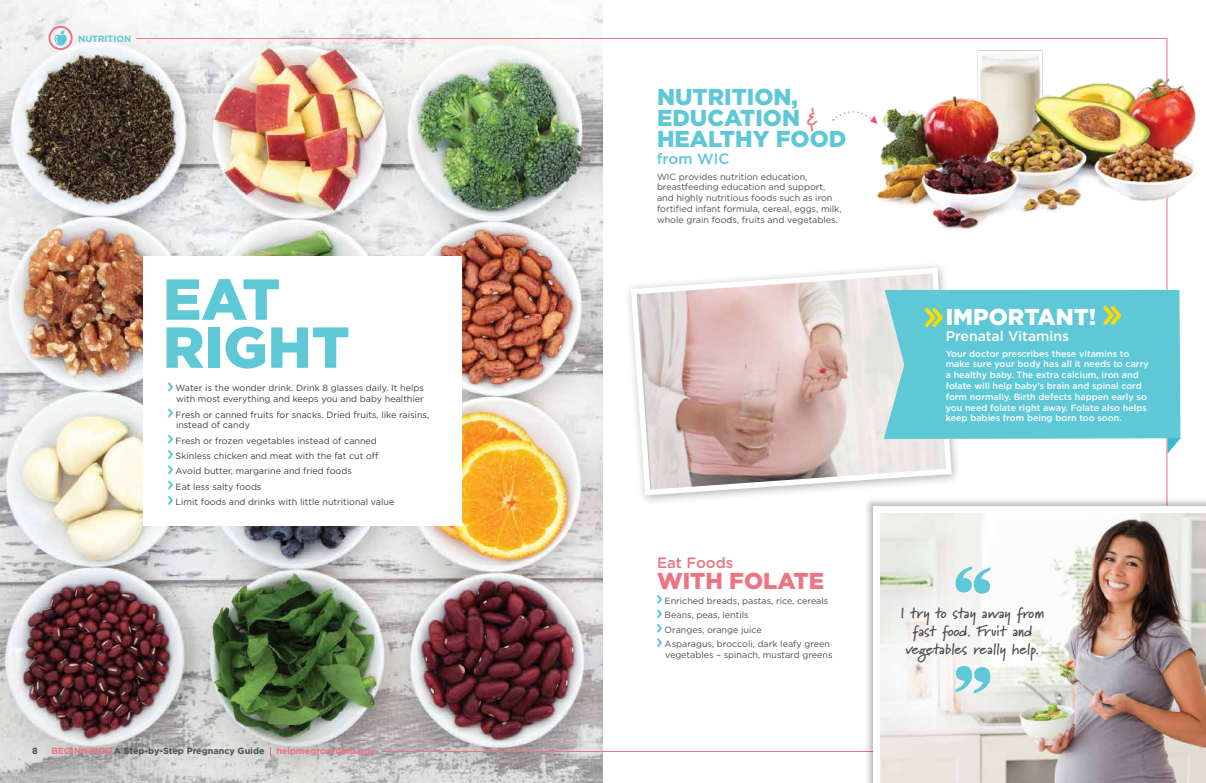
<style>
.page{position:relative;width:1206px;height:783px;background:#fff}
.page>*{position:absolute;margin:0;border:0;box-sizing:border-box;transform-origin:0 0}
.t1{font:900 57.7px/48px "Gotham";color:#5fc8d6}
.t2{font:900 23px/21px "Gotham";color:#5fc8d6}
.t3{font:900 23px "Gotham";color:#fff}
.t4{font:900 23px "Gotham";color:#ed7582}
.t5{font:700 15px/18px "Marydale";color:#4d4d4f;text-align:center;scale:1.04 1}
.t6{font:500 15px "Gotham";color:#ed7582}
.t7{font:500 15px "Gotham";color:#5fc8d6}
.t8{font:500 14px "Gotham";color:#fff}
.t9{font:9px/15.3px "Gotham";color:#414042}
.t10{font:9px/10.8px "Gotham HTF";color:#4d4d4f}
.t11{font:500 9px/10.8px "Gotham";color:#fff}
.t12{font:700 9px "Gotham";color:#4d4d4f}
.t13{font:700 9px "Gotham";color:#ed7582}
.t14{font:700 9px "Gotham";color:#5fc8d6}
.s1{color:#ed7582}
.s2{font-family:"Marydale";font-weight:700;color:#ed7582}
</style>
<div class="page">
<svg style="left:1168px;top:436px;width:13px;height:17px"></svg>
<img style="left:0;top:0;width:603px;height:783px">
<img style="left:136px;top:37px;width:1032px;height:715px">
<div style="left:144px;top:256px;width:318px;height:269px;background:#fff"></div>
<div style="left:48px;top:26px;width:25px;height:24px;border:2px solid #ed7582;border-radius:50%"></div>
<svg style="left:53px;top:30px;width:15px;height:16px"></svg>
<svg style="left:168px;top:382px;width:5px;height:10px"></svg>
<svg style="left:168px;top:408px;width:5px;height:10px"></svg>
<svg style="left:168px;top:434px;width:5px;height:71px"></svg>
<div style="left:624px;top:261px;width:338px;height:245px;background:#fff"></div>
<svg style="left:628px;top:265px;width:327px;height:233px"></svg>
<div style="left:884px;top:290px;width:296px;height:149px;background:#5fc8d6"></div>
<svg style="left:922px;top:304px;width:24px;height:26px"></svg>
<svg style="left:1100px;top:302px;width:24px;height:26px"></svg>
<svg style="left:655px;top:593px;width:9px;height:56px"></svg>
<div style="left:864px;top:497px;width:342px;height:286px;background:#000;opacity:.25"></div>
<img style="left:873px;top:506px;width:333px;height:277px">
<svg style="left:955px;top:566px;width:35px;height:28px"></svg>
<svg style="left:956px;top:666px;width:35px;height:27px"></svg>
<img style="left:875px;top:37px;width:322px;height:202px">
<svg style="left:833px;top:107px;width:44px;height:17px"></svg>
<p class="t14" style="left:78px;top:33px;width:54px">NUTRITION</p>
<h1 class="t1" style="left:163px;top:274px;width:188px">EAT<br>RIGHT</h1>
<p class="t9" style="left:176px;top:383px;width:250px;line-height:10.8px">Water is the wonder drink. Drink 8 glasses daily. It helps with most everything and keeps you and baby healthier</p>
<p class="t9" style="left:176px;top:409px;width:255px;line-height:10.8px">Fresh or canned fruits for snacks. Dried fruits, like raisins, instead of candy</p>
<p class="t9" style="left:176px;top:433px;width:220px">Fresh or frozen vegetables instead of canned Skinless chicken and meat with the fat cut off Avoid butter, margarine and fried foods<br>Eat less salty foods<br>Limit foods and drinks with little nutritional value</p>
<p class="t12" style="left:32px;top:745px;width:7px">8</p>
<p class="t12" style="left:51px;top:745px;width:215px"><span class="s1">BEGINNINGS</span> A Step-by-Step Pregnancy Guide</p>
<p class="t13" style="left:276px;top:745px;width:100px">helpmegrow.ohio.gov</p>
<h2 class="t2" style="left:657px;top:86px;width:191px">NUTRITION,<br>EDUCATION <span class="s2">&amp;<br></span>HEALTHY FOOD</h2>
<h3 class="t7" style="left:657px;top:149px;width:74px">from WIC</h3>
<p class="t10" style="left:657px;top:171px;width:186px">WIC provides nutrition education, breastfeeding education and support, and highly nutritious foods such as iron fortified infant formula, cereal, eggs, milk, whole grain foods, fruits and vegetables.</p>
<h3 class="t6" style="left:657px;top:553px;width:78px">Eat Foods</h3>
<h2 class="t4" style="left:657px;top:567px;width:169px">WITH FOLATE</h2>
<p class="t10" style="left:665px;top:593px;width:167px;line-height:14.4px">Enriched breads, pastas, rice, cereals<br>Beans, peas, lentils<br>Oranges, orange juice<br>Asparagus, broccoli, dark leafy green</p>
<p class="t10" style="left:665px;top:649px;width:169px">vegetables – spinach, mustard greens</p>
<h2 class="t3" style="left:946px;top:304px;width:152px">IMPORTANT!</h2>
<h3 class="t8" style="left:946px;top:327px;width:125px">Prenatal Vitamins</h3>
<p class="t11" style="left:946px;top:348px;width:205px">Your doctor prescribes these vitamins to make sure your body has all it needs to carry a healthy baby. The extra calcium, iron and folate will help baby’s brain and spinal cord form normally. Birth defects happen early so you need folate right away. Folate also helps keep babies from being born too soon.</p>
<h3 class="t5" style="left:900px;top:604px;width:140px">I try to stay away from fast food. Fruit and vegetables really help.</h3>
</div>
